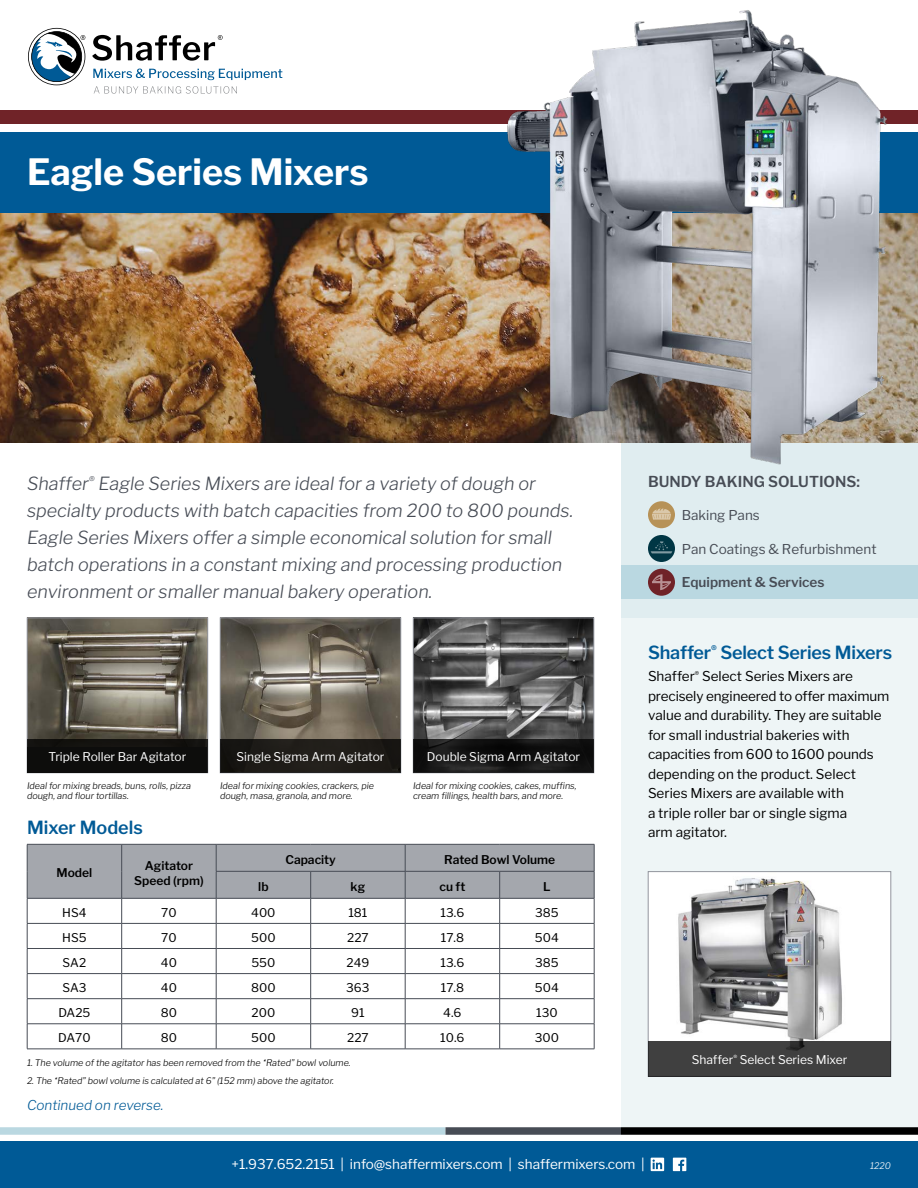
<style>
.page{position:relative;width:918px;height:1188px;background:#fff}
.page>*{position:absolute;margin:0;border:0;box-sizing:border-box;transform-origin:0 0}
.Product_Name{font:700 36px "Libre Franklin";color:#fff}
.Quick_Description{font:italic 300 18px/27px "Libre Franklin";color:#474c55}
.t1{font:600 18px "Libre Franklin";letter-spacing:-.01em;color:#005a96}
.t2{font:600 15px "Libre Franklin";color:#474c55}
.Body_Copy{font:13.5px/19.5px "Libre Franklin";color:#000}
.Footer_Copy{font:13.5px "Libre Franklin";color:#fff}
.t3{font:13.5px "Libre Franklin";color:#474c55}
.CTA_Statement{font:italic 300 13.5px "Libre Franklin";color:#005a96}
.t4{font:600 13.5px "Libre Franklin";color:#474c55}
.Table_Body__Centered{font:12px "Libre Franklin";color:#000}
.Photo_Caption_Small{font:12px "Libre Franklin";color:#fff}
.Table_Header{font:600 12px/15px "Libre Franklin";color:#000;text-align:center}
.Disclaimer_Copy_Aste{font:italic 300 9px/10.8px "Libre Franklin";color:#000}
.Date_Code{font:italic 300 9px "Libre Franklin";color:#fff}
</style>
<div class="page">
<div style="left:621px;top:442px;width:297px;height:685px;background:#eef5f6"></div>
<div style="left:0;top:1141px;width:918px;height:47px;background:#005a96"></div>
<div style="left:0;top:1127px;width:446px;height:8px;background:#bad8e1"></div>
<div style="left:446px;top:1127px;width:175px;height:8px;background:#474c55"></div>
<div style="left:621px;top:1127px;width:297px;height:8px;background:#000"></div>
<div style="left:0;top:111px;width:918px;height:13px;background:#702328"></div>
<svg style="left:92px;top:35px;width:131px;height:26px"></svg>
<svg style="left:93px;top:69px;width:189px;height:11px"></svg>
<svg style="left:94px;top:86px;width:143px;height:8px"></svg>
<svg style="left:28px;top:28px;width:57px;height:57px"></svg>
<div style="left:621px;top:442px;width:297px;height:176px;background:#e0edf0"></div>
<div style="left:621px;top:565px;width:297px;height:34px;background:#bad8e1"></div>
<div style="left:648px;top:501px;width:27px;height:27px;background:#b79257;border-radius:50%"></div>
<svg style="left:652px;top:509px;width:19px;height:11px"></svg>
<svg style="left:648px;top:535px;width:27px;height:27px"></svg>
<svg style="left:651px;top:541px;width:21px;height:12px"></svg>
<div style="left:648px;top:569px;width:27px;height:27px;background:#702328;border-radius:50%"></div>
<svg style="left:652px;top:574px;width:19px;height:16px"></svg>
<img style="left:0;top:213px;width:446px;height:229px">
<hr style="left:27px;top:1049px;width:95px;height:1px;background:#474c55">
<hr style="left:122px;top:1049px;width:94px;height:1px;background:#474c55">
<hr style="left:216px;top:1049px;width:95px;height:1px;background:#474c55">
<hr style="left:311px;top:1049px;width:94px;height:1px;background:#474c55">
<hr style="left:405px;top:1049px;width:95px;height:1px;background:#474c55">
<hr style="left:500px;top:1049px;width:94px;height:1px;background:#474c55">
<svg style="left:27px;top:844px;width:568px;height:205px"></svg>
<svg style="left:651px;top:1158px;width:13px;height:13px"></svg>
<svg style="left:673px;top:1158px;width:13px;height:13px"></svg>
<div style="left:0;top:132px;width:918px;height:81px;background:#005a96"></div>
<img style="left:650px;top:873px;width:239px;height:168px">
<div style="left:648px;top:871px;width:243px;height:206px;border:1px solid #92959d"></div>
<div style="left:648px;top:1041px;width:243px;height:36px;background:#404040"></div>
<img style="left:446px;top:10px;width:472px;height:455px">
<img style="left:222px;top:620px;width:177px;height:120px">
<div style="left:220px;top:618px;width:181px;height:155px;border:1px solid #92959d"></div>
<div style="left:220px;top:740px;width:181px;height:33px;background:#1f1c18"></div>
<img style="left:415px;top:620px;width:177px;height:120px">
<div style="left:413px;top:618px;width:181px;height:155px;border:1px solid #92959d"></div>
<svg style="left:413px;top:740px;width:181px;height:33px;background:#141414"></svg>
<img style="left:29px;top:620px;width:177px;height:120px">
<div style="left:27px;top:618px;width:181px;height:155px;border:1px solid #92959d"></div>
<div style="left:27px;top:740px;width:181px;height:33px;background:#0d0d0c"></div>
<p class="Product_Name" style="left:27px;top:150px;width:343px">Eagle Series Mixers</p>
<p class="Quick_Description" style="left:27px;top:470px;width:548px">Shaffer<sup>®</sup> Eagle Series Mixers are ideal for a variety of dough or specialty products with batch capacities from 200 to 800 pounds.<br>Eagle Series Mixers offer a simple economical solution for small batch operations in a constant mixing and processing production environment or smaller manual bakery operation.</p>
<p class="Photo_Caption_Small" style="left:49px;top:749px;width:139px">Triple Roller Bar Agitator</p>
<p class="Disclaimer_Copy_Aste" style="left:27px;top:780px;width:166px">Ideal for mixing breads, buns, rolls, pizza dough, and flour tortillas.</p>
<h2 class="t1" style="left:27px;top:817px;width:117px">Mixer Models</h2>
<p class="Table_Header" style="left:57px;top:865px;width:37px">Model</p>
<p class="Table_Header" style="left:134px;top:858px;width:71px">Agitator<br>Speed (rpm)</p>
<p class="Photo_Caption_Small" style="left:236px;top:749px;width:150px">Single Sigma Arm Agitator</p>
<p class="Disclaimer_Copy_Aste" style="left:220px;top:780px;width:156px">Ideal for mixing cookies, crackers, pie dough, masa, granola, and more.</p>
<p class="Photo_Caption_Small" style="left:427px;top:749px;width:155px">Double Sigma Arm Agitator</p>
<p class="Disclaimer_Copy_Aste" style="left:413px;top:780px;width:165px">Ideal for mixing cookies, cakes, muffins, cream fillings, health bars, and more.</p>
<p class="Table_Header" style="left:285px;top:852px;width:52px">Capacity</p>
<p class="Table_Header" style="left:444px;top:852px;width:113px">Rated Bowl Volume</p>
<p class="Table_Header" style="left:258px;top:879px;width:12px">lb</p>
<p class="Table_Header" style="left:351px;top:879px;width:16px">kg</p>
<p class="Table_Header" style="left:440px;top:879px;width:27px">cu ft</p>
<p class="Table_Header" style="left:543px;top:879px;width:9px">L</p>
<p class="Table_Body__Centered" style="left:62px;top:905px;width:26px">HS4</p>
<p class="Table_Body__Centered" style="left:161px;top:905px;width:17px">70</p>
<p class="Table_Body__Centered" style="left:251px;top:905px;width:26px">400</p>
<p class="Table_Body__Centered" style="left:348px;top:905px;width:21px">181</p>
<p class="Table_Body__Centered" style="left:441px;top:905px;width:25px">13.6</p>
<p class="Table_Body__Centered" style="left:535px;top:905px;width:25px">385</p>
<p class="Table_Body__Centered" style="left:62px;top:930px;width:26px">HS5</p>
<p class="Table_Body__Centered" style="left:161px;top:930px;width:17px">70</p>
<p class="Table_Body__Centered" style="left:251px;top:930px;width:26px">500</p>
<p class="Table_Body__Centered" style="left:347px;top:930px;width:23px">227</p>
<p class="Table_Body__Centered" style="left:441px;top:930px;width:25px">17.8</p>
<p class="Table_Body__Centered" style="left:535px;top:930px;width:25px">504</p>
<p class="Table_Body__Centered" style="left:63px;top:955px;width:25px">SA2</p>
<p class="Table_Body__Centered" style="left:161px;top:955px;width:18px">40</p>
<p class="Table_Body__Centered" style="left:251px;top:955px;width:25px">550</p>
<p class="Table_Body__Centered" style="left:347px;top:955px;width:24px">249</p>
<p class="Table_Body__Centered" style="left:441px;top:955px;width:25px">13.6</p>
<p class="Table_Body__Centered" style="left:535px;top:955px;width:25px">385</p>
<p class="Table_Body__Centered" style="left:62px;top:980px;width:26px">SA3</p>
<p class="Table_Body__Centered" style="left:161px;top:980px;width:18px">40</p>
<p class="Table_Body__Centered" style="left:251px;top:980px;width:26px">800</p>
<p class="Table_Body__Centered" style="left:346px;top:980px;width:25px">363</p>
<p class="Table_Body__Centered" style="left:441px;top:980px;width:25px">17.8</p>
<p class="Table_Body__Centered" style="left:535px;top:980px;width:25px">504</p>
<p class="Table_Body__Centered" style="left:58px;top:1005px;width:33px">DA25</p>
<p class="Table_Body__Centered" style="left:161px;top:1005px;width:18px">80</p>
<p class="Table_Body__Centered" style="left:252px;top:1005px;width:25px">200</p>
<p class="Table_Body__Centered" style="left:351px;top:1005px;width:15px">91</p>
<p class="Table_Body__Centered" style="left:443px;top:1005px;width:20px">4.6</p>
<p class="Table_Body__Centered" style="left:536px;top:1005px;width:23px">130</p>
<p class="Table_Body__Centered" style="left:58px;top:1031px;width:34px">DA70</p>
<p class="Table_Body__Centered" style="left:161px;top:1031px;width:18px">80</p>
<p class="Table_Body__Centered" style="left:251px;top:1031px;width:26px">500</p>
<p class="Table_Body__Centered" style="left:347px;top:1031px;width:23px">227</p>
<p class="Table_Body__Centered" style="left:440px;top:1031px;width:26px">10.6</p>
<p class="Table_Body__Centered" style="left:535px;top:1031px;width:26px">300</p>
<p class="Disclaimer_Copy_Aste" style="left:27px;top:1058px;width:325px">1. The volume of the agitator has been removed from the “Rated” bowl volume.</p>
<p class="Disclaimer_Copy_Aste" style="left:27px;top:1075px;width:309px">2. The “Rated” bowl volume is calculated at 6” (152 mm) above the agitator.</p>
<p class="CTA_Statement" style="left:27px;top:1097px;width:138px">Continued on reverse.</p>
<h3 class="t2" style="left:648px;top:473px;width:214px">BUNDY BAKING SOLUTIONS:</h3>
<h3 class="t3" style="left:682px;top:507px;width:80px">Baking Pans</h3>
<h3 class="t3" style="left:682px;top:540px;width:196px">Pan Coatings &amp; Refurbishment</h3>
<h3 class="t4" style="left:682px;top:574px;width:144px">Equipment &amp; Services</h3>
<h2 class="t1" style="left:648px;top:641px;width:246px">Shaffer<sup>®</sup> Select Series Mixers</h2>
<p class="Body_Copy" style="left:648px;top:667px;width:243px">Shaffer<sup>®</sup> Select Series Mixers are precisely engineered to offer maximum value and durability. They are suitable for small industrial bakeries with capacities from 600 to 1600 pounds depending on the product. Select Series Mixers are available with<br>a triple roller bar or single sigma<br>arm agitator.</p>
<p class="Photo_Caption_Small" style="left:692px;top:1052px;width:157px">Shaffer<sup>®</sup> Select Series Mixer</p>
<p class="Footer_Copy" style="left:232px;top:1156px;width:415px">+1.937.652.2151 | info@shaffermixers.com | shaffermixers.com |</p>
<p class="Date_Code" style="left:870px;top:1161px;width:22px">1220</p>
</div>
